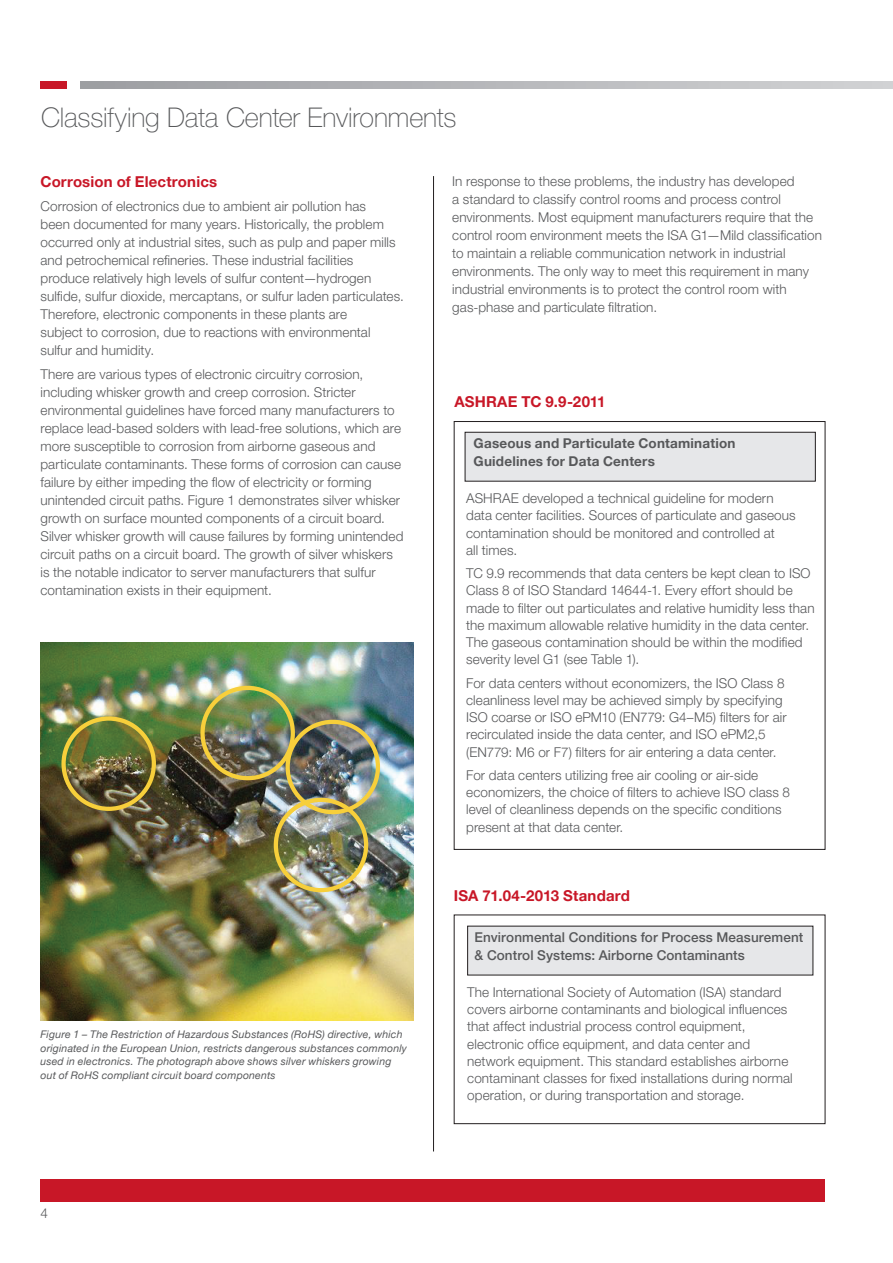
<style>
.page{position:relative;width:893px;height:1263px;background:#fff}
.page>*{position:absolute;margin:0;border:0;box-sizing:border-box;transform-origin:0 0}
.t1{font:100 27px "Helvetica Neue LT Pro";letter-spacing:-.005em;color:#57585a}
.Text{font:700 15px "Helvetica Neue LT Pro";letter-spacing:.01em;color:#c81727}
.Text-2{font:300 13.5px/18px "Helvetica Neue LT Pro";letter-spacing:.005em;color:#57585a}
.Text-3{font:500 13.5px/18px "Helvetica Neue LT Pro";letter-spacing:.01em;color:#57585a}
.Text-4{font:700 13.5px/18px "Helvetica Neue LT Pro";letter-spacing:.015em;color:#57585a}
.t2{font:italic 10.5px/13.5px "Helvetica Neue LT Pro";letter-spacing:.015em;color:#57585a}
</style>
<div class="page">
<div style="left:40px;top:1179px;width:785px;height:22px;background:#c81727"></div>
<div style="left:40px;top:81px;width:27px;height:7px;background:#c81727"></div>
<svg style="left:81px;top:81px;width:812px;height:7px;background:#b6b7ba"></svg>
<hr style="left:433px;top:176px;width:1px;height:975px;background:#231f20">
<img style="left:40px;top:643px;width:373px;height:377px">
<div style="left:61px;top:716px;width:95px;height:95px;border:4px solid #f7cf3b;border-radius:50%"></div>
<div style="left:200px;top:686px;width:95px;height:94px;border:4px solid #f7cf3b;border-radius:50%"></div>
<div style="left:286px;top:720px;width:94px;height:94px;border:4px solid #f7cf3b;border-radius:50%"></div>
<div style="left:274px;top:798px;width:94px;height:94px;border:4px solid #f7cf3b;border-radius:50%"></div>
<div style="left:468px;top:926px;width:345px;height:49px;background:#e6e7e9"></div>
<div style="left:454px;top:915px;width:371px;height:209px;border:1px solid #231f20"></div>
<div style="left:465px;top:432px;width:350px;height:49px;background:#e6e7e9"></div>
<div style="left:465px;top:432px;width:350px;height:49px;border:1px solid #231f20"></div>
<p class="t1" style="left:41px;top:102px;width:417px">Classifying Data Center Environments</p>
<p class="Text" style="left:40px;top:172px;width:178px">Corrosion of Electronics</p>
<p class="Text-2" style="left:40px;top:197px;width:365px">Corrosion of electronics due to ambient air pollution has<br>been documented for many years. Historically, the problem occurred only at industrial sites, such as pulp and paper mills and petrochemical refineries. These industrial facilities produce relatively high levels of sulfur content—hydrogen sulfide, sulfur dioxide, mercaptans, or sulfur laden particulates.<br>Therefore, electronic components in these plants are<br>subject to corrosion, due to reactions with environmental sulfur and humidity.</p>
<p class="Text-2" style="left:40px;top:365px;width:364px">There are various types of electronic circuitry corrosion, including whisker growth and creep corrosion. Stricter environmental guidelines have forced many manufacturers to replace lead-based solders with lead-free solutions, which are more susceptible to corrosion from airborne gaseous and particulate contaminants. These forms of corrosion can cause failure by either impeding the flow of electricity or forming unintended circuit paths. Figure 1 demonstrates silver whisker growth on surface mounted components of a circuit board.<br>Silver whisker growth will cause failures by forming unintended circuit paths on a circuit board. The growth of silver whiskers is the notable indicator to server manufacturers that sulfur contamination exists in their equipment.</p>
<p class="t2" style="left:40px;top:1027px;width:368px">Figure 1 – The Restriction of Hazardous Substances (RoHS) directive, which originated in the European Union, restricts dangerous substances commonly used in electronics. The photograph above shows silver whiskers growing out of RoHS compliant circuit board components</p>
<p class="Text-2" style="left:40px;top:1203px;width:9px">4</p>
<p class="Text-2" style="left:452px;top:172px;width:371px">In response to these problems, the industry has developed<br>a standard to classify control rooms and process control environments. Most equipment manufacturers require that the control room environment meets the ISA G1—Mild classification to maintain a reliable communication network in industrial environments. The only way to meet this requirement in many industrial environments is to protect the control room with gas-phase and particulate filtration.</p>
<p class="Text" style="left:454px;top:393px;width:152px">ASHRAE TC 9.9-2011</p>
<p class="Text-4" style="left:474px;top:434px;width:263px">Gaseous and Particulate Contamination<br>Guidelines for Data Centers</p>
<p class="Text-2" style="left:466px;top:489px;width:331px;line-height:17.2px">ASHRAE developed a technical guideline for modern data center facilities. Sources of particulate and gaseous contamination should be monitored and controlled at<br>all times.</p>
<p class="Text-2" style="left:466px;top:564px;width:350px;line-height:17.2px">TC 9.9 recommends that data centers be kept clean to ISO Class 8 of ISO Standard 14644-1. Every effort should be made to filter out particulates and relative humidity less than the maximum allowable relative humidity in the data center.<br>The gaseous contamination should be within the modified severity level G1 (see Table 1).</p>
<p class="Text-2" style="left:466px;top:674px;width:322px;line-height:17.2px">For data centers without economizers, the ISO Class 8 cleanliness level may be achieved simply by specifying ISO coarse or ISO ePM10 (EN779: G4–M5) filters for air recirculated inside the data center, and ISO ePM2,5 (EN779: M6 or F7) filters for air entering a data center.</p>
<p class="Text-2" style="left:466px;top:766px;width:325px;line-height:17.2px">For data centers utilizing free air cooling or air-side economizers, the choice of filters to achieve ISO class 8 level of cleanliness depends on the specific conditions present at that data center.</p>
<p class="Text" style="left:454px;top:886px;width:178px">ISA 71.04-2013 Standard</p>
<p class="Text-3" style="left:475px;top:928px;width:330px">Environmental Conditions for Process Measurement &amp; Control Systems: Airborne Contaminants</p>
<p class="Text-2" style="left:467px;top:983px;width:327px;line-height:17.2px">The International Society of Automation (ISA) standard covers airborne contaminants and biological influences that affect industrial process control equipment, electronic office equipment, and data center and network equipment. This standard establishes airborne contaminant classes for fixed installations during normal operation, or during transportation and storage.</p>
</div>
